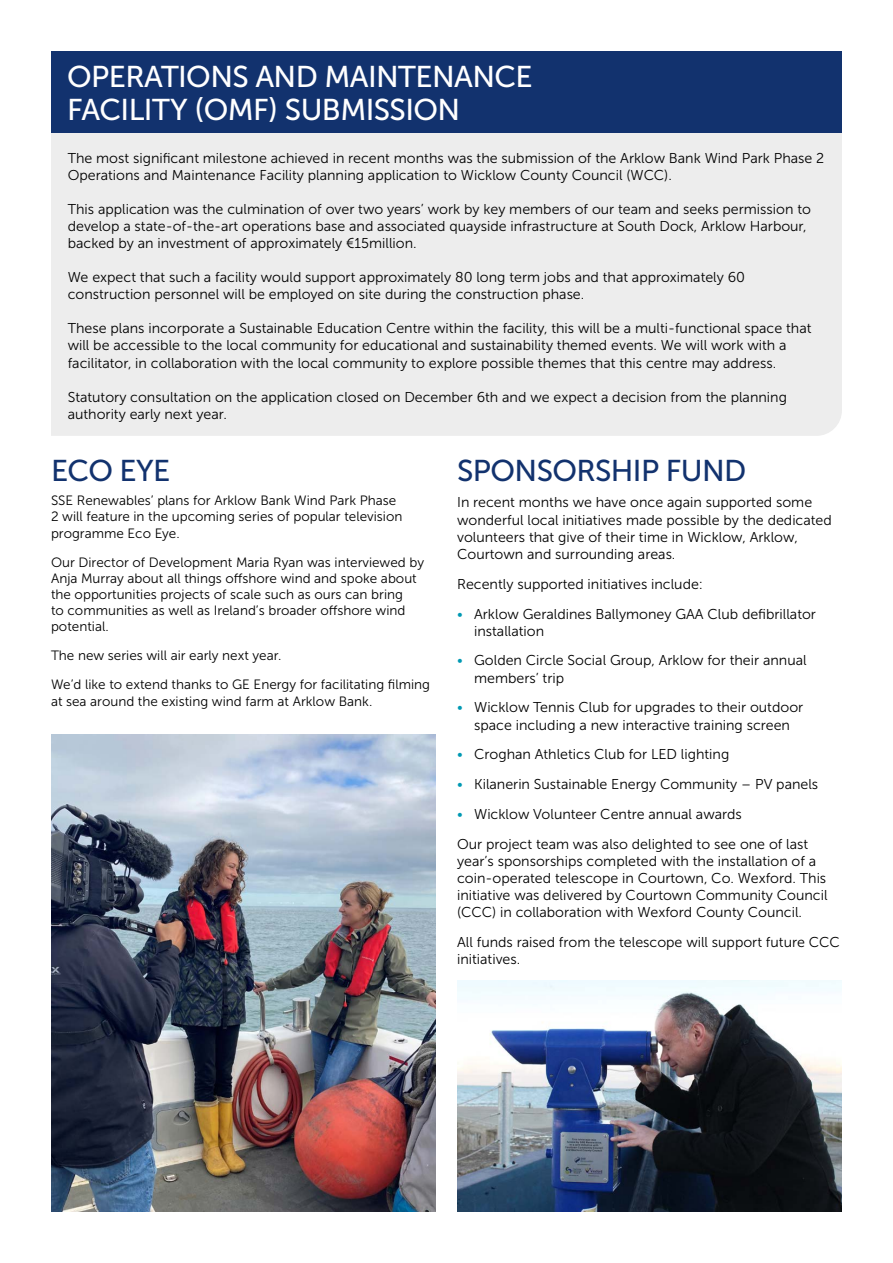
<style>
.page{position:relative;width:893px;height:1263px;background:#fff}
.page>*{position:absolute;margin:0;border:0;box-sizing:border-box;transform-origin:0 0}
.t1{font:30px/33px "Museo Sans 500";letter-spacing:-.02em;color:#fff}
.t2{font:30px "Museo Sans 500";letter-spacing:-.02em;color:#12326e}
.t3{font:14.25px/17.1px "Museo Sans 300";color:#000}
.t4{font:13.5px/16.2px "Museo Sans 300";color:#000}
.s1{color:#0099b3}
</style>
<div class="page">
<div style="left:51px;top:132px;width:791px;height:304px;background:#ededed"></div>
<div style="left:51px;top:51px;width:791px;height:81px;background:#12326e"></div>
<img style="left:51px;top:734px;width:385px;height:478px">
<img style="left:457px;top:980px;width:385px;height:232px">
<h1 class="t1" style="left:67px;top:60px;width:467px">OPERATIONS AND MAINTENANCE<br>FACILITY (OMF) SUBMISSION</h1>
<p class="t3" style="left:68px;top:149px;width:758px">The most significant milestone achieved in recent months was the submission of the Arklow Bank Wind Park Phase 2<br>Operations and Maintenance Facility planning application to Wicklow County Council (WCC).</p>
<p class="t3" style="left:68px;top:200px;width:745px">This application was the culmination of over two years’ work by key members of our team and seeks permission to develop a state-of-the-art operations base and associated quayside infrastructure at South Dock, Arklow Harbour, backed by an investment of approximately €15million.</p>
<p class="t3" style="left:68px;top:269px;width:679px">We expect that such a facility would support approximately 80 long term jobs and that approximately 60 construction personnel will be employed on site during the construction phase.</p>
<p class="t3" style="left:68px;top:320px;width:745px">These plans incorporate a Sustainable Education Centre within the facility, this will be a multi-functional space that will be accessible to the local community for educational and sustainability themed events. We will work with a facilitator, in collaboration with the local community to explore possible themes that this centre may address.</p>
<p class="t3" style="left:68px;top:388px;width:721px">Statutory consultation on the application closed on December 6th and we expect a decision from the planning authority early next year.</p>
<h1 class="t2" style="left:457px;top:454px;width:291px">SPONSORSHIP FUND</h1>
<p class="t3" style="left:457px;top:494px;width:376px">In recent months we have once again supported some wonderful local initiatives made possible by the dedicated volunteers that give of their time in Wicklow, Arklow, Courtown and surrounding areas.</p>
<p class="t3" style="left:457px;top:575px;width:247px">Recently supported initiatives include:</p>
<p class="t3" style="left:474px;top:605px;width:343px;text-indent:-17px"><span class="s1">•</span> Arklow Geraldines Ballymoney GAA Club defibrillator installation</p>
<p class="t3" style="left:474px;top:652px;width:334px;text-indent:-17px"><span class="s1">•</span> Golden Circle Social Group, Arklow for their annual members’ trip</p>
<p class="t3" style="left:457px;top:699px;width:348px;text-align:center"><span class="s1">•</span> Wicklow Tennis Club for upgrades to their outdoor space including a new interactive training screen</p>
<p class="t3" style="left:457px;top:746px;width:274px"><span class="s1">•</span> Croghan Athletics Club for LED lighting</p>
<p class="t3" style="left:457px;top:776px;width:363px"><span class="s1">•</span> Kilanerin Sustainable Energy Community – PV panels</p>
<p class="t3" style="left:457px;top:799px;width:353px;line-height:29.8px"><span class="s1">•</span> Wicklow Volunteer Centre annual awards<br>Our project team was also delighted to see one of last</p>
<p class="t3" style="left:457px;top:853px;width:372px">year’s sponsorships completed with the installation of a coin-operated telescope in Courtown, Co. Wexford. This initiative was delivered by Courtown Community Council (CCC) in collaboration with Wexford County Council.</p>
<p class="t3" style="left:457px;top:934px;width:384px">All funds raised from the telescope will support future CCC initiatives.</p>
<h1 class="t2" style="left:51px;top:454px;width:121px">ECO EYE</h1>
<p class="t4" style="left:51px;top:493px;width:353px">SSE Renewables’ plans for Arklow Bank Wind Park Phase<br>2 will feature in the upcoming series of popular television programme Eco Eye.</p>
<p class="t4" style="left:51px;top:554px;width:375px">Our Director of Development Maria Ryan was interviewed by Anja Murray about all things offshore wind and spoke about the opportunities projects of scale such as ours can bring<br>to communities as well as Ireland’s broader offshore wind potential.</p>
<p class="t4" style="left:51px;top:641px;width:381px;line-height:29px">The new series will air early next year.<br>We’d like to extend thanks to GE Energy for facilitating filming</p>
<p class="t4" style="left:51px;top:693px;width:323px">at sea around the existing wind farm at Arklow Bank.</p>
</div>
